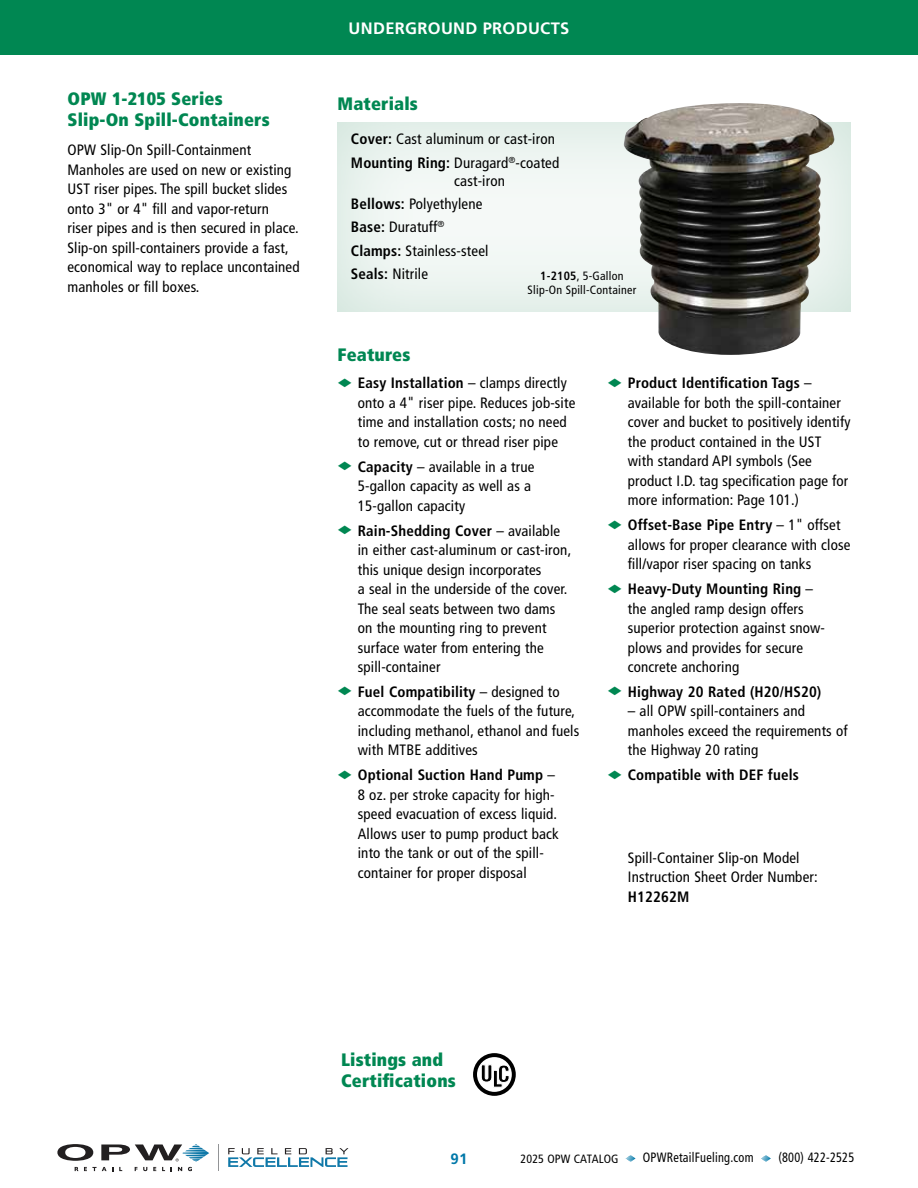
<style>
.page{position:relative;width:918px;height:1188px;background:#fff}
.page>*{position:absolute;margin:0;border:0;box-sizing:border-box;transform-origin:0 0}
.t1{font:900 condensed 18px/21.6px "Frutiger LT Std";letter-spacing:.01em;color:#008752}
.t2{font:700 16.5px "Frutiger LT Std";letter-spacing:.02em;color:#fff}
.t3{font:condensed 15px/19.5px "Frutiger LT Std";letter-spacing:.01em;color:#000}
.t4{font:700 condensed 15px "Frutiger LT Std";letter-spacing:.01em;color:#000}
.t5{font:700 15px "Frutiger LT Std";color:#0078a9}
.t6{font:condensed 13.5px "Frutiger LT Std";letter-spacing:.02em;color:#000;scale:.91 1}
.t7{font:condensed 12px/14.4px "Frutiger LT Std";letter-spacing:.02em;color:#000;text-align:center}
.s1{font-weight:700}
.s2{color:#008752}
</style>
<div class="page">
<div style="left:337px;top:121px;width:515px;height:192px;background:#fff;opacity:.8"></div>
<img style="left:623px;top:103px;width:212px;height:252px">
<svg style="left:473px;top:1053px;width:43px;height:43px"></svg>
<svg style="left:477px;top:1057px;width:35px;height:35px"></svg>
<svg style="left:481px;top:1065px;width:28px;height:22px"></svg>
<div style="left:0;top:0;width:918px;height:55px;background:#008752"></div>
<svg style="left:626px;top:1155px;width:10px;height:7px"></svg>
<svg style="left:761px;top:1155px;width:10px;height:7px"></svg>
<svg style="left:57px;top:1144px;width:152px;height:27px"></svg>
<svg style="left:218px;top:1145px;width:1px;height:26px"></svg>
<svg style="left:228px;top:1148px;width:121px;height:19px"></svg>
<p class="t1" style="left:67px;top:87px;width:204px">OPW 1-2105 Series<br>Slip-On Spill-Containers</p>
<p class="t3" style="left:68px;top:141px;width:234px">OPW Slip-On Spill-Containment Manholes are used on new or existing UST riser pipes. The spill bucket slides onto 3" or 4" fill and vapor-return<br>riser pipes and is then secured in place.<br>Slip-on spill-containers provide a fast, economical way to replace uncontained manholes or fill boxes.</p>
<p class="t2" style="left:349px;top:18px;width:222px">UNDERGROUND PRODUCTS</p>
<p class="t1" style="left:338px;top:93px;width:82px">Materials</p>
<p class="t3" style="left:351px;top:127px;width:210px;line-height:23.4px"><span class="s1">Cover:</span> Cast aluminum or cast-iron<br><span class="s1">Mounting Ring:</span> Duragard<sup>®</sup>-coated</p>
<p class="t3" style="left:351px;top:169px;width:155px;line-height:23.4px;text-indent:103px">cast-iron<br><span class="s1">Bellows:</span> Polyethylene<br><span class="s1">Base:</span> Duratuff<sup>®<br></sup><span class="s1">Clamps:</span> Stainless-steel<br><span class="s1">Seals:</span> Nitrile</p>
<p class="t7" style="left:528px;top:268px;width:110px"><span class="s1">1-2105</span>, 5-Gallon<br>Slip-On Spill-Container</p>
<p class="t1" style="left:338px;top:343px;width:74px">Features</p>
<p class="t3" style="left:358px;top:373px;width:219px;text-indent:-20px"><span class="s2">◆</span> <span class="s1">Easy Installation</span> – clamps directly onto a 4" riser pipe. Reduces job-site time and installation costs; no need to remove, cut or thread riser pipe</p>
<p class="t3" style="left:358px;top:457px;width:178px;text-indent:-20px"><span class="s2">◆</span> <span class="s1">Capacity</span> – available in a true<br>5-gallon capacity as well as a<br>15-gallon capacity</p>
<p class="t3" style="left:358px;top:521px;width:215px;text-indent:-20px"><span class="s2">◆</span> <span class="s1">Rain-Shedding Cover</span> – available in either cast-aluminum or cast-iron, this unique design incorporates<br>a seal in the underside of the cover.<br>The seal seats between two dams on the mounting ring to prevent surface water from entering the spill-container</p>
<p class="t3" style="left:358px;top:682px;width:223px;text-indent:-20px"><span class="s2">◆</span> <span class="s1">Fuel Compatibility</span> – designed to accommodate the fuels of the future, including methanol, ethanol and fuels with MTBE additives</p>
<p class="t3" style="left:358px;top:765px;width:203px;text-indent:-20px"><span class="s2">◆</span> <span class="s1">Optional Suction Hand Pump</span> –<br>8 oz. per stroke capacity for high&shy;speed evacuation of excess liquid.<br>Allows user to pump product back into the tank or out of the spill&shy;container for proper disposal</p>
<p class="t3" style="left:628px;top:373px;width:224px;text-indent:-20px"><span class="s2">◆</span> <span class="s1">Product Identification Tags</span> – available for both the spill-container cover and bucket to positively identify the product contained in the UST with standard API symbols (See product I.D. tag specification page for more information: Page 101.)</p>
<p class="t3" style="left:628px;top:515px;width:224px;text-indent:-20px"><span class="s2">◆</span> <span class="s1">Offset-Base Pipe Entry</span> – 1" offset allows for proper clearance with close fill/vapor riser spacing on tanks</p>
<p class="t3" style="left:628px;top:579px;width:199px;text-indent:-20px"><span class="s2">◆</span> <span class="s1">Heavy-Duty Mounting Ring</span> – the angled ramp design offers superior protection against snow&shy;plows and provides for secure concrete anchoring</p>
<p class="t4" style="left:608px;top:683px;width:215px"><span class="s2">◆</span> Highway 20 Rated (H20/HS20)</p>
<p class="t3" style="left:628px;top:702px;width:221px">– all OPW spill-containers and manholes exceed the requirements of the Highway 20 rating</p>
<p class="t4" style="left:608px;top:766px;width:193px"><span class="s2">◆</span> Compatible with DEF fuels</p>
<p class="t3" style="left:628px;top:848px;width:191px">Spill-Container Slip-on Model<br>Instruction Sheet Order Number:</p>
<p class="t4" style="left:628px;top:888px;width:63px">H12262M</p>
<p class="t1" style="left:341px;top:1048px;width:116px">Listings and<br>Certifications</p>
<p class="t5" style="left:451px;top:1150px;width:18px">91</p>
<p class="t7" style="left:521px;top:1151px;width:99px">2025 OPW CATALOG</p>
<p class="t6" style="left:643px;top:1149px;width:123px">OPWRetailFueling.com</p>
<p class="t6" style="left:778px;top:1149px;width:85px">(800) 422-2525</p>
</div>
